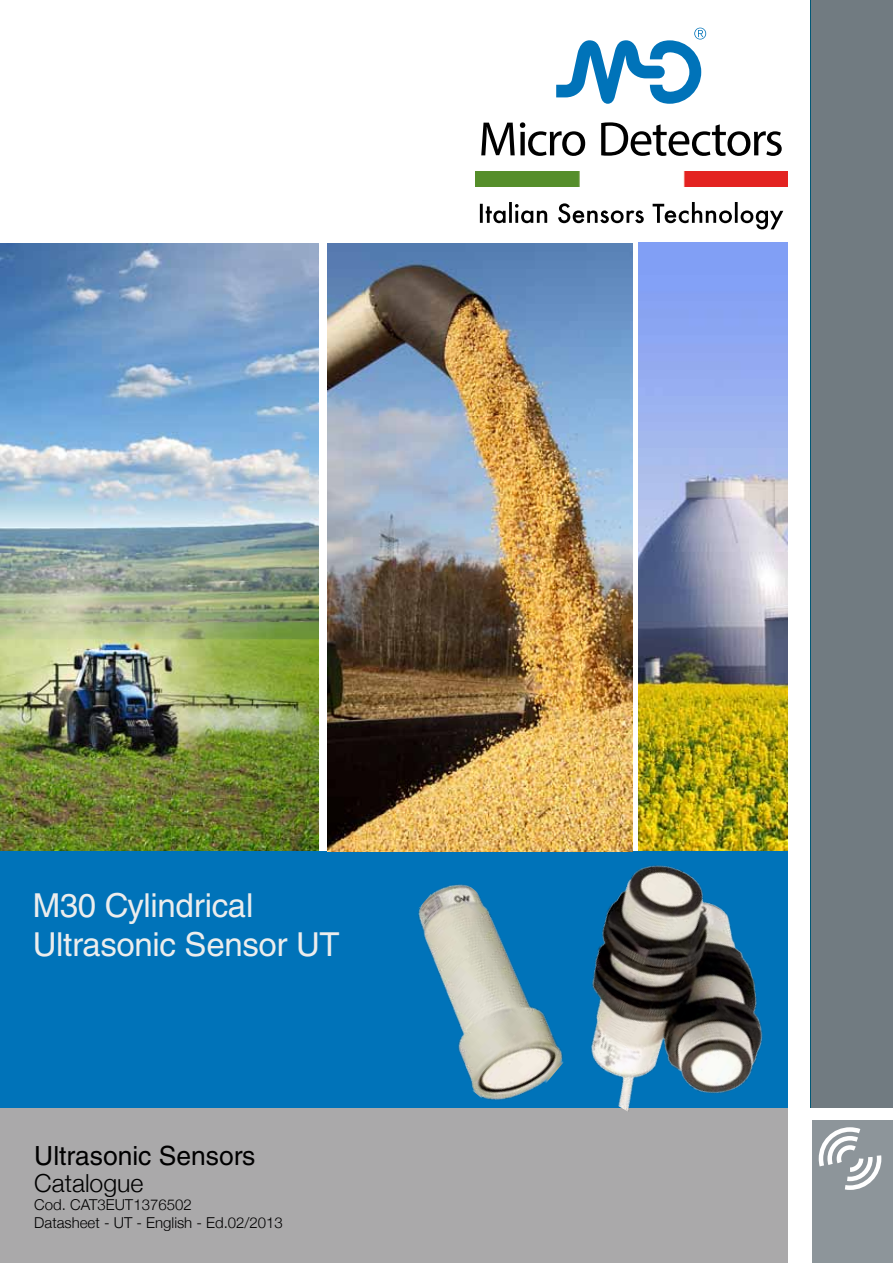
<style>
.page{position:relative;width:893px;height:1263px;background:#fff}
.page>*{position:absolute;margin:0;border:0;box-sizing:border-box;transform-origin:0 0}
.t1{font:33px/39.6px "Helvetica LT Std";letter-spacing:-.01em;color:#eceded}
.t2{font:26.4px "Helvetica LT Std";color:#000}
.t3{font:300 24.9px "Helvetica Neue";color:#000}
.t4{font:300 15px/18px "Helvetica Neue";color:#000}
</style>
<div class="page">
<img style="left:639px;top:242px;width:148px;height:571px">
<div style="left:812px;top:1120px;width:81px;height:143px;background:#8d959a"></div>
<svg style="left:818px;top:1127px;width:64px;height:63px"></svg>
<div style="left:812px;top:0;width:81px;height:1108px;background:#717b81"></div>
<img style="left:0;top:244px;width:319px;height:607px">
<div style="left:0;top:1028px;width:787px;height:235px;background:#aaa9aa"></div>
<div style="left:0;top:851px;width:787px;height:257px;background:#0073b9"></div>
<svg style="left:556px;top:28px;width:150px;height:76px"></svg>
<svg style="left:481px;top:122px;width:104px;height:34px"></svg>
<svg style="left:601px;top:122px;width:181px;height:34px"></svg>
<svg style="left:480px;top:202px;width:303px;height:27px"></svg>
<img style="left:475px;top:171px;width:313px;height:16px">
<img style="left:504px;top:813px;width:335px;height:345px">
<img style="left:327px;top:244px;width:305px;height:607px">
<img style="left:418px;top:870px;width:194px;height:254px">
<h1 class="t1" style="left:33px;top:885px;width:308px">M30 Cylindrical<br>Ultrasonic Sensor UT</h1>
<h2 class="t2" style="left:34px;top:1140px;width:222px">Ultrasonic Sensors</h2>
<h3 class="t3" style="left:34px;top:1163px;width:111px">Catalogue</h3>
<p class="t4" style="left:34px;top:1194px;width:250px">Cod. CAT3EUT1376502<br>Datasheet - UT - English - Ed.02/2013</p>
</div>
